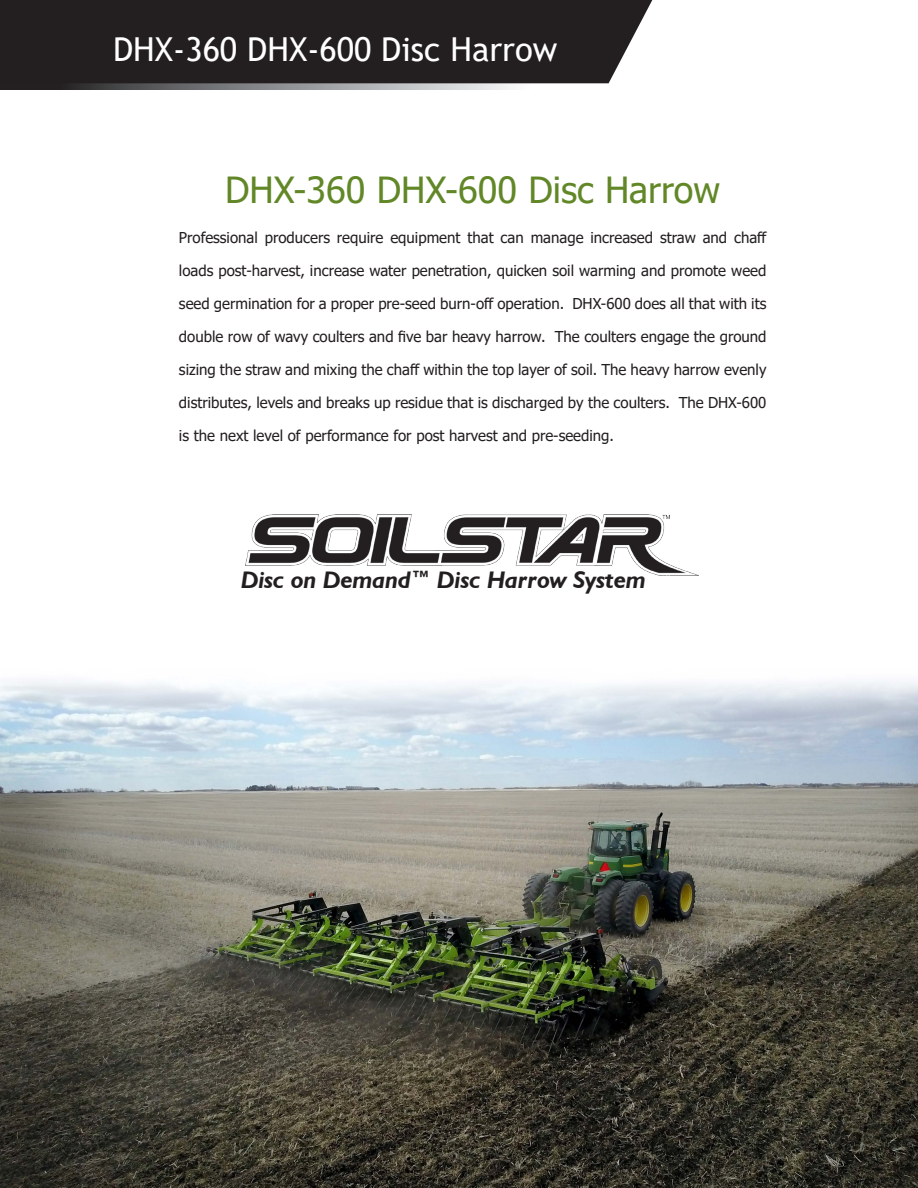
<style>
.page{position:relative;width:918px;height:1188px;background:#fff}
.page>*{position:absolute;margin:0;border:0;box-sizing:border-box;transform-origin:0 0}
.t1{font:36px "Tahoma";color:#618727}
.t2{font:33px "Trebuchet MS";color:#fff}
.t3{font:italic 700 24px "Humanist 521 BT";color:#231f20}
.t4{font:15px/33px "Tahoma";color:#231f20}
</style>
<div class="page">
<svg style="left:0;top:83px;width:609px;height:6px"></svg>
<div style="left:0;top:0;width:652px;height:83px;background:#231f20"></div>
<img style="left:0;top:680px;width:918px;height:508px">
<img style="left:245px;top:514px;width:453px;height:61px">
<p class="t2" style="left:113px;top:28px;width:446px">DHX-360 DHX-600 Disc Harrow</p>
<p class="t1" style="left:225px;top:166px;width:496px">DHX-360 DHX-600 Disc Harrow</p>
<p class="t4" style="left:179px;top:222px;width:590px">Professional producers require equipment that can manage increased straw and chaff</p>
<p class="t4" style="left:179px;top:255px;width:589px">loads post-harvest, increase water penetration, quicken soil warming and promote weed</p>
<p class="t4" style="left:179px;top:288px;width:589px">seed germination for a proper pre-seed burn-off operation. DHX-600 does all that with its</p>
<p class="t4" style="left:179px;top:321px;width:589px">double row of wavy coulters and five bar heavy harrow. The coulters engage the ground</p>
<p class="t4" style="left:179px;top:354px;width:589px">sizing the straw and mixing the chaff within the top layer of soil. The heavy harrow evenly</p>
<p class="t4" style="left:179px;top:387px;width:589px">distributes, levels and breaks up residue that is discharged by the coulters. The DHX-600 is the next level of performance for post harvest and pre-seeding.</p>
<p class="t3" style="left:241px;top:565px;width:407px">Disc on Demand™ Disc Harrow System</p>
</div>
